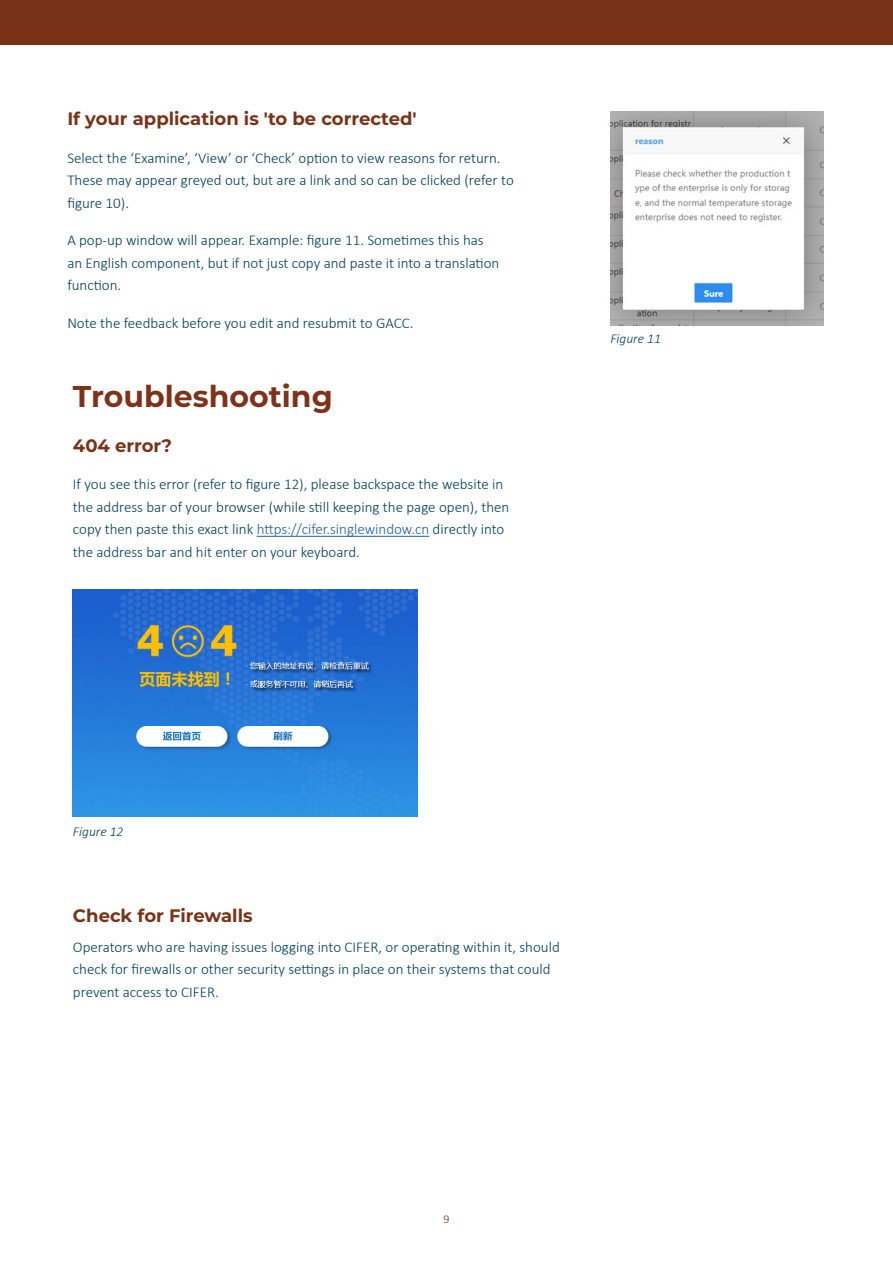
<style>
.page{position:relative;width:893px;height:1263px;background:#fff}
.page>*{position:absolute;margin:0;border:0;box-sizing:border-box;transform-origin:0 0}
.t1{font:700 30px "Montserrat";color:#7f321a}
.t2{font:700 18px "Montserrat";color:#793217}
.t3{font:300 15px/22.5px "Calibri";color:#003d58}
.t4{font:italic 300 13.5px "Calibri";color:#003d58}
.t5{font:300 12px "Calibri";color:#793217}
.s1{color:#215e9e}
</style>
<div class="page">
<div style="left:0;top:0;width:893px;height:45px;background:#793217"></div>
<img style="left:73px;top:589px;width:344px;height:228px">
<hr style="left:257px;top:536px;width:172px;height:1px;background:#215e9e">
<img style="left:610px;top:111px;width:213px;height:215px">
<p class="t2" style="left:67px;top:106px;width:351px">If your application is 'to be corrected'</p>
<p class="t3" style="left:67px;top:147px;width:448px">Select the ‘Examine’, ‘View’ or ‘Check’ option to view reasons for return.<br>These may appear greyed out, but are a link and so can be clicked (refer to figure 10).</p>
<p class="t3" style="left:67px;top:229px;width:433px">A pop-up window will appear. Example: figure 11. Sometimes this has an English component, but if not just copy and paste it into a translation function.</p>
<p class="t3" style="left:67px;top:312px;width:348px">Note the feedback before you edit and resubmit to GACC.</p>
<h1 class="t1" style="left:73px;top:375px;width:261px">Troubleshooting</h1>
<p class="t2" style="left:73px;top:432px;width:101px">404 error?</p>
<p class="t3" style="left:73px;top:473px;width:438px">If you see this error (refer to figure 12), please backspace the website in the address bar of your browser (while still keeping the page open), then copy then paste this exact link <span class="s1">https://cifer.singlewindow.cn</span> directly into the address bar and hit enter on your keyboard.</p>
<p class="t4" style="left:610px;top:330px;width:52px">Figure 11</p>
<p class="t4" style="left:73px;top:823px;width:52px">Figure 12</p>
<p class="t2" style="left:73px;top:902px;width:181px">Check for Firewalls</p>
<p class="t3" style="left:73px;top:935px;width:488px">Operators who are having issues logging into CIFER, or operating within it, should check for firewalls or other security settings in place on their systems that could prevent access to CIFER.</p>
<p class="t5" style="left:443px;top:1211px;width:8px">9</p>
</div>
